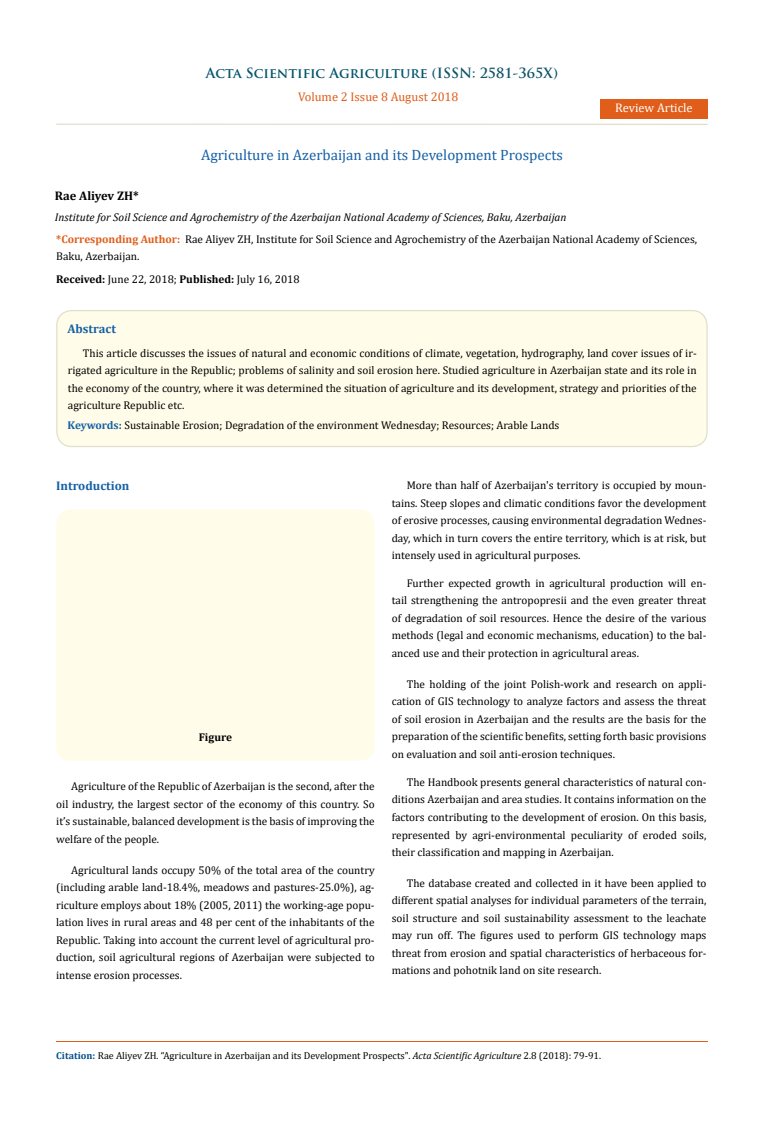
<style>
.page{position:relative;width:764px;height:1142px;background:#fff}
.page>*{position:absolute;margin:0;border:0;box-sizing:border-box;transform-origin:0 0}
.t1{font:15px "Cambria";color:#1560a6}
.t2{font:700 13.75px "Trajan Pro";color:#02546a}
.t3{font:12.5px "Cambria";color:#e05d1a}
.t4{font:700 12.5px "Cambria";color:#1560a6}
.t5{font:12.5px "Cambria";color:#fff}
.t6{font:700 12.5px "Cambria";color:#000}
.t7{font:11.25px/17.5px "Cambria";color:#000;text-align:justify}
.t8{font:italic 11.25px/21.9px "Cambria";color:#000}
.t9{font:700 11.25px "Cambria";color:#000}
.t10{font:10px "Cambria";color:#000}
.s1{color:#0e546a}
.s2{font-weight:700;font-style:normal;color:#e05d1a}
.s3{font-style:normal}
.s4{font-weight:700}
.s5{font-weight:700;color:#1560a6}
.s6{font-weight:700;color:#0e546a}
.s7{font-weight:700;color:#035089}
.s8{font-style:italic}
</style>
<div class="page">
<div style="left:600px;top:99px;width:107px;height:20px;background:#e05d1a"></div>
<hr style="left:56px;top:1041px;width:651px;height:1px;background:#e05d1a">
<hr style="left:56px;top:123px;width:651px;height:2px;background:#e0dfcd">
<div style="left:57px;top:310px;width:650px;height:136px;background:#fffde9;border-radius:15px"></div>
<div style="left:56px;top:310px;width:651px;height:137px;border:1px solid #e0dfcd;border-radius:15px"></div>
<div style="left:56px;top:509px;width:319px;height:251px;background:#fffde9;border-radius:15px"></div>
<p class="t2" style="left:206px;top:64px;width:354px">Acta Scientific Agriculture <span class="s1">(ISSN: 2581-365X)</span></p>
<p class="t3" style="left:298px;top:90px;width:162px">Volume 2 Issue 8 August 2018</p>
<h1 class="t1" style="left:201px;top:146px;width:363px">Agriculture in Azerbaijan and its Development Prospects</h1>
<p class="t5" style="left:615px;top:100px;width:79px">Review Article</p>
<p class="t6" style="left:55px;top:187px;width:85px">Rae Aliyev ZH*</p>
<p class="t8" style="left:55px;top:205px;width:644px">Institute for Soil Science and Agrochemistry of the Azerbaijan National Academy of Sciences, Baku, Azerbaijan<br><span class="s2">*Corresponding Author:</span> <span class="s3">Rae Aliyev ZH, Institute for Soil Science and Agrochemistry of the Azerbaijan National Academy of Sciences,</span></p>
<p class="t7" style="left:56px;top:247px;width:85px">Baku, Azerbaijan.</p>
<p class="t7" style="left:56px;top:270px;width:245px"><span class="s4">Received:</span> June 22, 2018; <span class="s4">Published:</span> July 16, 2018</p>
<p class="t4" style="left:67px;top:320px;width:50px">Abstract</p>
<p class="t7" style="left:68px;top:344px;width:630px;text-indent:15px">This article discusses the issues of natural and economic conditions of climate, vegetation, hydrography, land cover issues of ir&shy;rigated agriculture in the Republic; problems of salinity and soil erosion here. Studied agriculture in Azerbaijan state and its role in the economy of the country, where it was determined the situation of agriculture and its development, strategy and priorities of the agriculture Republic etc.</p>
<p class="t7" style="left:68px;top:416px;width:493px"><span class="s5">Keywords</span><span class="s6">:</span> Sustainable Erosion; Degradation of the environment Wednesday; Resources; Arable Lands</p>
<p class="t4" style="left:56px;top:477px;width:75px">Introduction</p>
<p class="t9" style="left:199px;top:729px;width:35px">Figure</p>
<p class="t7" style="left:56px;top:777px;width:320px;text-indent:15px">Agriculture of the Republic of Azerbaijan is the second, after the oil industry, the largest sector of the economy of this country. So it’s sustainable, balanced development is the basis of improving the welfare of the people.</p>
<p class="t7" style="left:56px;top:860px;width:320px;text-indent:15px">Agricultural lands occupy 50% of the total area of the country (including arable land-18.4%, meadows and pastures-25.0%), ag&shy;riculture employs about 18% (2005, 2011) the working-age popu&shy;lation lives in rural areas and 48 per cent of the inhabitants of the Republic. Taking into account the current level of agricultural pro&shy;duction, soil agricultural regions of Azerbaijan were subjected to intense erosion processes.</p>
<p class="t7" style="left:392px;top:476px;width:316px;text-indent:15px">More than half of Azerbaijan's territory is occupied by moun&shy;tains. Steep slopes and climatic conditions favor the development of erosive processes, causing environmental degradation Wednes&shy;day, which in turn covers the entire territory, which is at risk, but intensely used in agricultural purposes.</p>
<p class="t7" style="left:392px;top:574px;width:316px;text-indent:15px">Further expected growth in agricultural production will en&shy;tail strengthening the antropopresii and the even greater threat of degradation of soil resources. Hence the desire of the various methods (legal and economic mechanisms, education) to the bal&shy;anced use and their protection in agricultural areas.</p>
<p class="t7" style="left:392px;top:675px;width:316px;text-indent:15px">The holding of the joint Polish-work and research on appli&shy;cation of GIS technology to analyze factors and assess the threat of soil erosion in Azerbaijan and the results are the basis for the preparation of the scientific benefits, setting forth basic provisions on evaluation and soil anti-erosion techniques.</p>
<p class="t7" style="left:392px;top:773px;width:316px;text-indent:15px">The Handbook presents general characteristics of natural con&shy;ditions Azerbaijan and area studies. It contains information on the factors contributing to the development of erosion. On this basis, represented by agri-environmental peculiarity of eroded soils, their classification and mapping in Azerbaijan.</p>
<p class="t7" style="left:392px;top:874px;width:316px;text-indent:15px">The database created and collected in it have been applied to different spatial analyses for individual parameters of the terrain, soil structure and soil sustainability assessment to the leachate may run off. The figures used to perform GIS technology maps threat from erosion and spatial characteristics of herbaceous for&shy;mations and pohotnik land on site research.</p>
<p class="t10" style="left:56px;top:1049px;width:546px"><span class="s7">Citation:</span> Rae Aliyev ZH<span class="s8">.</span> “Agriculture in Azerbaijan and its Development Prospects". <span class="s8">Acta Scientific Agriculture</span> 2.8 (2018): 79-91.</p>
</div>
